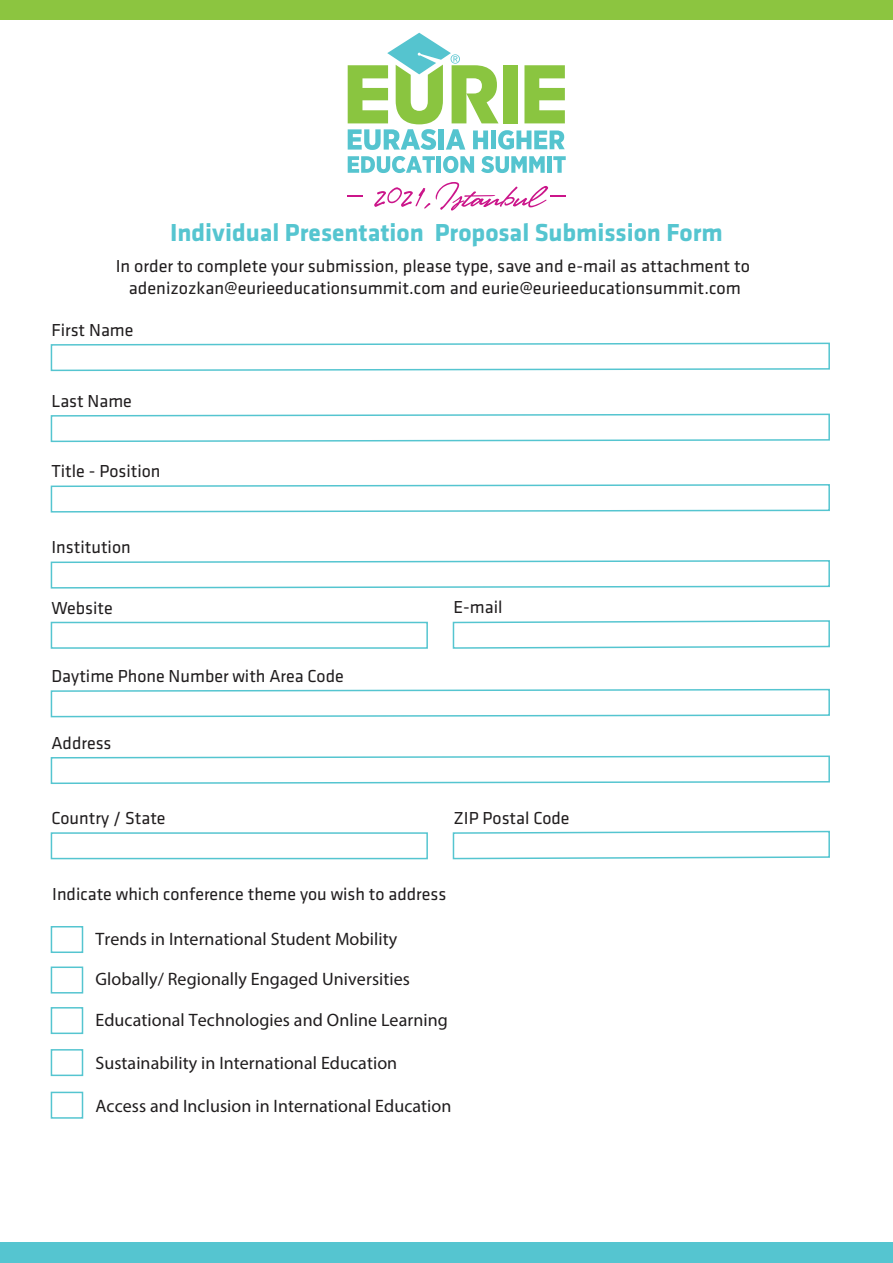
<style>
.page{position:relative;width:893px;height:1263px;background:#fff}
.page>*{position:absolute;margin:0;border:0;box-sizing:border-box;transform-origin:0 0}
.t1{font:700 25.5px "Klavika";color:#55c5d0}
.t2{font:18px/21.6px "Klavika";color:#201d1e;text-align:center}
.t3{font:18px "Myriad Pro";letter-spacing:.005em;color:#201d1e}
</style>
<div class="page">
<svg style="left:50px;top:342px;width:780px;height:30px"></svg>
<svg style="left:50px;top:413px;width:780px;height:30px"></svg>
<svg style="left:50px;top:484px;width:780px;height:29px"></svg>
<svg style="left:50px;top:560px;width:780px;height:29px"></svg>
<div style="left:51px;top:926px;width:32px;height:27px;border:2px solid #55c5d0"></div>
<div style="left:51px;top:966px;width:32px;height:27px;border:2px solid #55c5d0"></div>
<div style="left:51px;top:1007px;width:32px;height:27px;border:2px solid #55c5d0"></div>
<div style="left:51px;top:1049px;width:32px;height:27px;border:2px solid #55c5d0"></div>
<div style="left:51px;top:832px;width:377px;height:27px;border:2px solid #55c5d0"></div>
<svg style="left:452px;top:830px;width:378px;height:30px"></svg>
<svg style="left:50px;top:688px;width:780px;height:30px"></svg>
<svg style="left:50px;top:755px;width:780px;height:29px"></svg>
<div style="left:51px;top:622px;width:377px;height:27px;border:2px solid #55c5d0"></div>
<svg style="left:452px;top:620px;width:378px;height:29px"></svg>
<div style="left:51px;top:1092px;width:32px;height:27px;border:2px solid #55c5d0"></div>
<svg style="left:348px;top:156px;width:87px;height:17px"></svg>
<hr style="left:437px;top:156px;width:4px;height:17px;background:#55c4cf">
<svg style="left:443px;top:156px;width:31px;height:17px"></svg>
<svg style="left:481px;top:156px;width:64px;height:17px"></svg>
<hr style="left:547px;top:156px;width:4px;height:17px;background:#55c4cf">
<svg style="left:553px;top:156px;width:13px;height:17px"></svg>
<svg style="left:348px;top:33px;width:217px;height:117px"></svg>
<svg style="left:348px;top:195px;width:15px;height:2px"></svg>
<svg style="left:374px;top:187px;width:56px;height:22px"></svg>
<svg style="left:436px;top:182px;width:130px;height:29px"></svg>
<div style="left:0;top:1242px;width:893px;height:21px;background:#55c5d0"></div>
<div style="left:0;top:0;width:893px;height:20px;background:#8cc540"></div>
<h1 class="t1" style="left:170px;top:219px;width:554px">Individual Presentation Proposal Submission Form</h1>
<p class="t2" style="left:116px;top:256px;width:636px">In order to complete your submission, please type, save and e-mail as attachment to adenizozkan@eurieeducationsummit.com and eurie@eurieeducationsummit.com</p>
<p class="t2" style="left:51px;top:319px;width:84px">First Name</p>
<p class="t2" style="left:51px;top:390px;width:82px">Last Name</p>
<p class="t2" style="left:51px;top:461px;width:111px">Title - Position</p>
<p class="t2" style="left:51px;top:537px;width:81px">Institution</p>
<p class="t2" style="left:51px;top:597px;width:63px">Website</p>
<p class="t2" style="left:453px;top:597px;width:50px">E-mail</p>
<p class="t2" style="left:51px;top:666px;width:294px">Daytime Phone Number with Area Code</p>
<p class="t2" style="left:51px;top:732px;width:62px">Address</p>
<p class="t2" style="left:51px;top:808px;width:116px">Country / State</p>
<p class="t2" style="left:453px;top:808px;width:118px">ZIP Postal Code</p>
<p class="t2" style="left:52px;top:883px;width:396px">Indicate which conference theme you wish to address</p>
<p class="t3" style="left:95px;top:928px;width:303px">Trends in International Student Mobility</p>
<p class="t3" style="left:95px;top:968px;width:316px">Globally/ Regionally Engaged Universities</p>
<p class="t3" style="left:95px;top:1009px;width:354px">Educational Technologies and Online Learning</p>
<p class="t3" style="left:95px;top:1052px;width:303px">Sustainability in International Education</p>
<p class="t3" style="left:95px;top:1095px;width:358px">Access and Inclusion in International Education</p>
</div>
